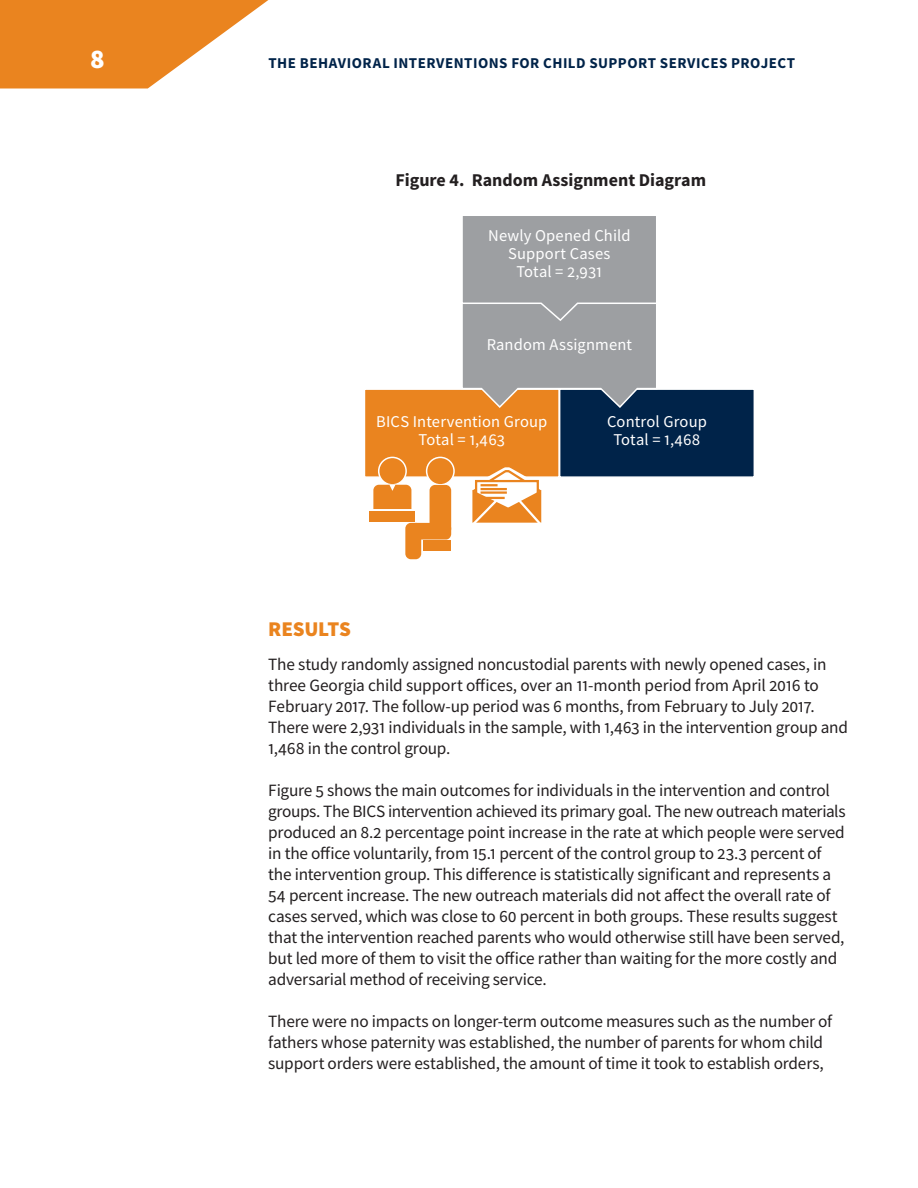
<style>
.page{position:relative;width:918px;height:1188px;background:#fff}
.page>*{position:absolute;margin:0;border:0;box-sizing:border-box;transform-origin:0 0}
.t1{font:900 27px "Source Sans Pro";color:#fff}
.Subhead_A{font:900 21px "Source Sans Pro";letter-spacing:-.01em;color:#ea841f}
.Exhibit_Number_and_T{font:700 18px "Source Sans Pro";color:#231f20}
.Body_Text{font:17.25px/21px "Source Sans Pro";letter-spacing:-.015em;color:#231f20}
.Figure_Text{font:16.5px/18px "Source Sans Pro";letter-spacing:.01em;color:#fff;text-align:center}
.t2{font:700 15px "Source Sans Pro";letter-spacing:.035em;color:#002349}
</style>
<div class="page">
<svg style="left:0;top:0;width:268px;height:88px"></svg>
<div style="left:364px;top:388px;width:196px;height:90px;background:#ea841f;border:2px solid #fff"></div>
<div style="left:559px;top:388px;width:196px;height:90px;background:#002349;border:2px solid #fff"></div>
<svg style="left:461px;top:216px;width:197px;height:193px;background:#9d9c9c"></svg>
<div style="left:379px;top:457px;width:27px;height:28px;background:#ea841f;border-radius:50%"></div>
<div style="left:378px;top:457px;width:29px;height:29px;border:2px solid #fff;border-radius:50%"></div>
<div style="left:427px;top:457px;width:27px;height:28px;background:#ea841f;border-radius:50%"></div>
<div style="left:426px;top:457px;width:29px;height:29px;border:2px solid #fff;border-radius:50%"></div>
<div style="left:369px;top:511px;width:46px;height:10px;background:#ea841f"></div>
<div style="left:423px;top:541px;width:28px;height:10px;background:#ea841f"></div>
<svg style="left:373px;top:485px;width:38px;height:24px"></svg>
<div style="left:405px;top:523px;width:16px;height:36px;background:#ea841f;border-radius:6px"></div>
<div style="left:411px;top:523px;width:40px;height:17px;background:#ea841f;border-radius:5px"></div>
<div style="left:430px;top:485px;width:21px;height:49px;background:#ea841f;border-radius:6px"></div>
<svg style="left:465px;top:468px;width:84px;height:55px"></svg>
<h1 class="t1" style="left:90px;top:40px;width:16px">8</h1>
<p class="t2" style="left:268px;top:53px;width:528px">THE BEHAVIORAL INTERVENTIONS FOR CHILD SUPPORT SERVICES PROJECT</p>
<p class="Exhibit_Number_and_T" style="left:396px;top:168px;width:312px">Figure 4. Random Assignment Diagram</p>
<p class="Figure_Text" style="left:488px;top:227px;width:144px">Newly Opened Child<br>Support Cases</p>
<p class="Figure_Text" style="left:516px;top:263px;width:87px">Total = 2,931</p>
<p class="Figure_Text" style="left:487px;top:336px;width:147px">Random Assignment</p>
<p class="Figure_Text" style="left:376px;top:413px;width:173px">BICS Intervention Group</p>
<p class="Figure_Text" style="left:419px;top:431px;width:88px">Total = 1,463</p>
<p class="Figure_Text" style="left:607px;top:413px;width:101px">Control Group</p>
<p class="Figure_Text" style="left:613px;top:431px;width:89px">Total = 1,468</p>
<p class="Subhead_A" style="left:268px;top:614px;width:84px">RESULTS</p>
<p class="Body_Text" style="left:268px;top:654px;width:581px">The study randomly assigned noncustodial parents with newly opened cases, in three Georgia child support offices, over an 11-month period from April 2016 to February 2017. The follow-up period was 6 months, from February to July 2017.<br>There were 2,931 individuals in the sample, with 1,463 in the intervention group and 1,468 in the control group.</p>
<p class="Body_Text" style="left:268px;top:780px;width:579px">Figure 5 shows the main outcomes for individuals in the intervention and control groups. The BICS intervention achieved its primary goal. The new outreach materials produced an 8.2 percentage point increase in the rate at which people were served in the office voluntarily, from 15.1 percent of the control group to 23.3 percent of the intervention group. This difference is statistically significant and represents a 54 percent increase. The new outreach materials did not affect the overall rate of cases served, which was close to 60 percent in both groups. These results suggest that the intervention reached parents who would otherwise still have been served, but led more of them to visit the office rather than waiting for the more costly and adversarial method of receiving service.</p>
<p class="Body_Text" style="left:268px;top:1011px;width:566px">There were no impacts on longer-term outcome measures such as the number of fathers whose paternity was established, the number of parents for whom child support orders were established, the amount of time it took to establish orders,</p>
</div>
